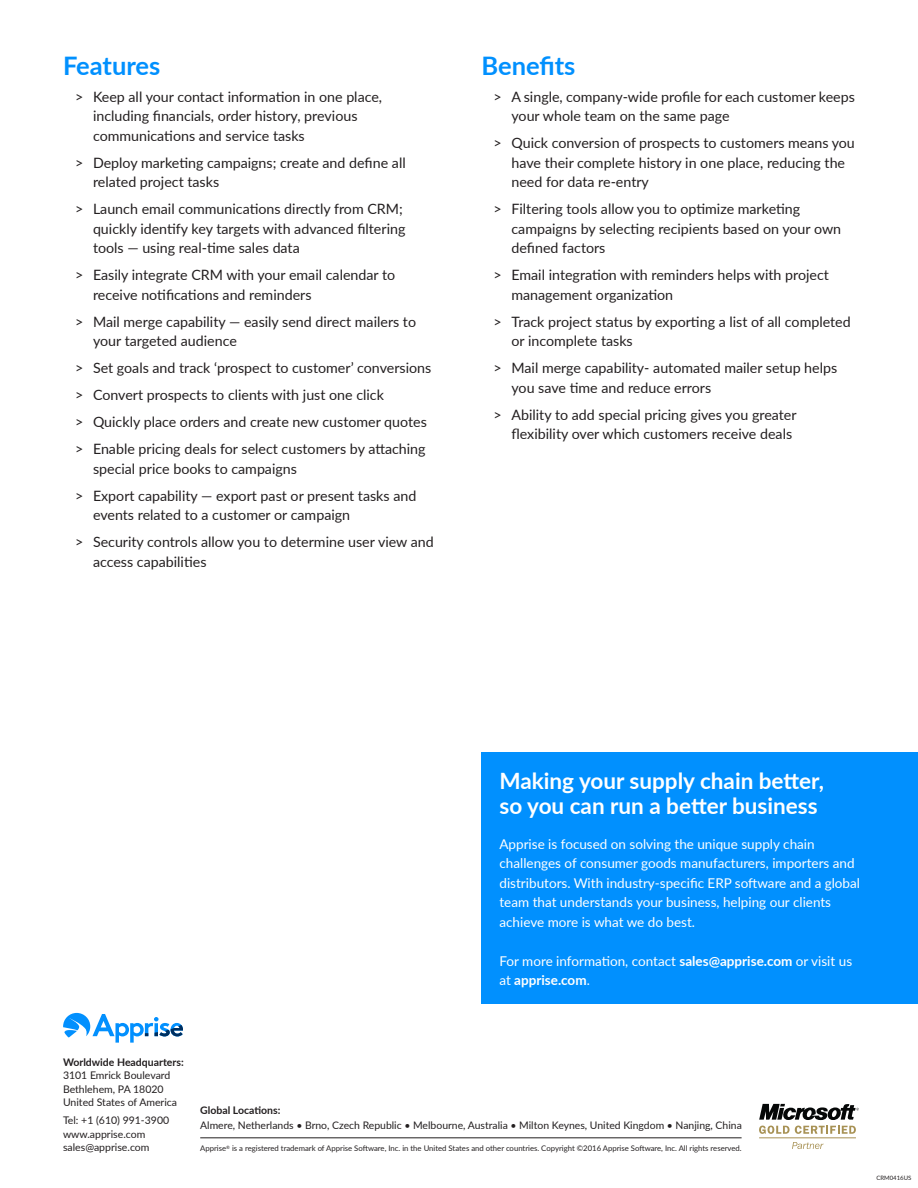
<style>
.page{position:relative;width:918px;height:1188px;background:#fff}
.page>*{position:absolute;margin:0;border:0;box-sizing:border-box;transform-origin:0 0}
.t1{font:700 25.5px "Lato";color:#0190fe}
.t2{font:700 22.5px/25.5px "Lato";color:#fff}
.black_bulltet_arrows{font:14.25px/19.5px "Lato";color:#231f20}
.t3{font:13.5px/19.5px "Lato";color:#fff}
.t4{font:10.5px/13.5px "Lato";color:#231f20}
.t5{font:700 10.5px "Lato";color:#231f20}
.t6{font:10.35px "Lato";color:#231f20}
.t7{font:7.8px "Lato";color:#231f20}
.t8{font:6px "Lato";color:#231f20}
.s1{font-weight:700}
</style>
<div class="page">
<svg style="left:792px;top:1142px;width:32px;height:7px"></svg>
<svg style="left:759px;top:1126px;width:97px;height:8px"></svg>
<hr style="left:759px;top:1137px;width:97px;height:1px;background:#a79154">
<svg style="left:759px;top:1104px;width:100px;height:16px"></svg>
<hr style="left:200px;top:1138px;width:542px;height:1px;background:#231f20">
<svg style="left:63px;top:1013px;width:120px;height:30px"></svg>
<div style="left:482px;top:752px;width:436px;height:252px;background:#0190fe"></div>
<p class="t1" style="left:63px;top:46px;width:99px">Features</p>
<p class="black_bulltet_arrows" style="left:93px;top:86px;width:291px;text-indent:-18px">&gt; Keep all your contact information in one place, including financials, order history, previous communications and service tasks</p>
<p class="black_bulltet_arrows" style="left:93px;top:152px;width:314px;text-indent:-18px">&gt; Deploy marketing campaigns; create and define all related project tasks</p>
<p class="black_bulltet_arrows" style="left:93px;top:198px;width:314px;text-indent:-18px">&gt; Launch email communications directly from CRM; quickly identify key targets with advanced filtering tools — using real-time sales data</p>
<p class="black_bulltet_arrows" style="left:93px;top:264px;width:304px;text-indent:-18px">&gt; Easily integrate CRM with your email calendar to receive notifications and reminders</p>
<p class="black_bulltet_arrows" style="left:93px;top:311px;width:325px;text-indent:-18px">&gt; Mail merge capability — easily send direct mailers to your targeted audience</p>
<p class="black_bulltet_arrows" style="left:75px;top:357px;width:358px">&gt; Set goals and track ‘prospect to customer’ conversions</p>
<p class="black_bulltet_arrows" style="left:75px;top:384px;width:311px">&gt; Convert prospects to clients with just one click</p>
<p class="black_bulltet_arrows" style="left:75px;top:411px;width:353px">&gt; Quickly place orders and create new customer quotes</p>
<p class="black_bulltet_arrows" style="left:93px;top:438px;width:334px;text-indent:-18px">&gt; Enable pricing deals for select customers by attaching special price books to campaigns</p>
<p class="black_bulltet_arrows" style="left:93px;top:485px;width:325px;text-indent:-18px">&gt; Export capability — export past or present tasks and events related to a customer or campaign</p>
<p class="black_bulltet_arrows" style="left:93px;top:531px;width:342px;text-indent:-18px">&gt; Security controls allow you to determine user view and access capabilities</p>
<p class="t1" style="left:482px;top:46px;width:95px">Benefits</p>
<p class="black_bulltet_arrows" style="left:512px;top:86px;width:345px;text-indent:-18px">&gt; A single, company-wide profile for each customer keeps your whole team on the same page</p>
<p class="black_bulltet_arrows" style="left:512px;top:132px;width:345px;text-indent:-18px">&gt; Quick conversion of prospects to customers means you have their complete history in one place, reducing the need for data re-entry</p>
<p class="black_bulltet_arrows" style="left:512px;top:198px;width:331px;text-indent:-18px">&gt; Filtering tools allow you to optimize marketing campaigns by selecting recipients based on your own defined factors</p>
<p class="black_bulltet_arrows" style="left:512px;top:264px;width:319px;text-indent:-18px">&gt; Email integration with reminders helps with project management organization</p>
<p class="black_bulltet_arrows" style="left:512px;top:311px;width:341px;text-indent:-18px">&gt; Track project status by exporting a list of all completed or incomplete tasks</p>
<p class="black_bulltet_arrows" style="left:512px;top:357px;width:327px;text-indent:-18px">&gt; Mail merge capability- automated mailer setup helps you save time and reduce errors</p>
<p class="black_bulltet_arrows" style="left:512px;top:404px;width:287px;text-indent:-18px">&gt; Ability to add special pricing gives you greater flexibility over which customers receive deals</p>
<p class="t2" style="left:500px;top:767px;width:326px">Making your supply chain better, so you can run a better business</p>
<p class="t3" style="left:500px;top:833px;width:362px">Apprise is focused on solving the unique supply chain challenges of consumer goods manufacturers, importers and distributors. With industry-specific ERP software and a global team that understands your business, helping our clients achieve more is what we do best.</p>
<p class="t3" style="left:500px;top:950px;width:354px">For more information, contact <span class="s1">sales@apprise.com</span> or visit us at <span class="s1">apprise.com</span>.</p>
<p class="t5" style="left:63px;top:1054px;width:122px">Worldwide Headquarters:</p>
<p class="t4" style="left:63px;top:1068px;width:116px">3101 Emrick Boulevard<br>Bethlehem, PA 18020<br>United States of America</p>
<p class="t4" style="left:63px;top:1113px;width:108px">Tel: +1 (610) 991-3900 www.apprise.com sales@apprise.com</p>
<p class="t5" style="left:200px;top:1102px;width:82px">Global Locations:</p>
<p class="t6" style="left:200px;top:1118px;width:543px">Almere, Netherlands • Brno, Czech Republic • Melbourne, Australia • Milton Keynes, United Kingdom • Nanjing, China</p>
<p class="t7" style="left:200px;top:1143px;width:543px">Apprise<sup>®</sup> is a registered trademark of Apprise Software, Inc. in the United States and other countries. Copyright ©2016 Apprise Software, Inc. All rights reserved.</p>
<p class="t8" style="left:876px;top:1174px;width:36px">CRM0416US</p>
</div>
